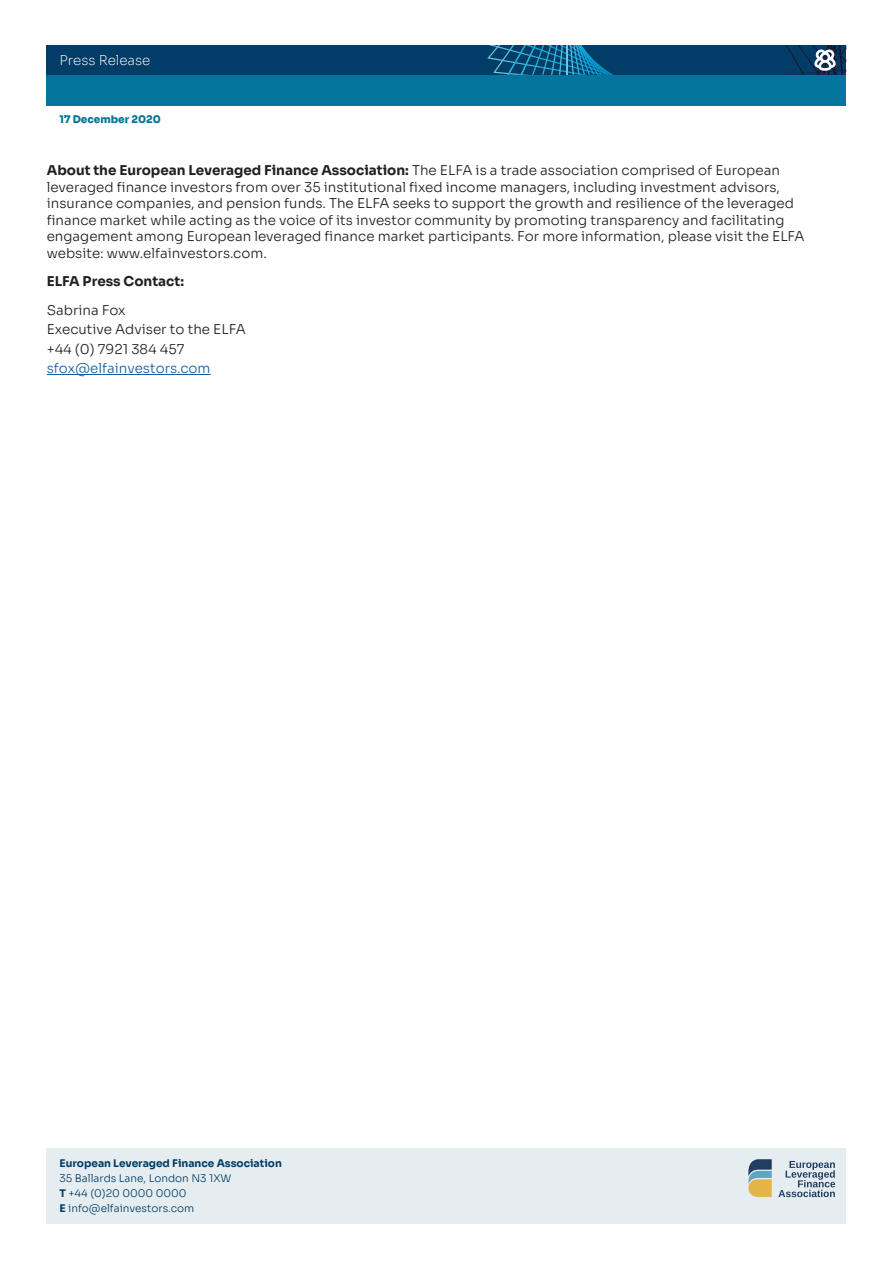
<style>
.page{position:relative;width:893px;height:1263px;background:#fff}
.page>*{position:absolute;margin:0;border:0;box-sizing:border-box;transform-origin:0 0}
._05_1_BODYTEXT_01_So{font:300 13.5px/16.5px "Sora";color:#231f20}
._05_1_BODYTEXT_01_So-2{font:300 13.5px "Sora";color:#175d9e}
._05_1_BODYTEXT_01_So-3{font:700 13.5px "Sora";color:#231f20}
.t1{font:200 13.5px "Sora";color:#fff}
.t2{font:300 10.5px "Sora";color:#023d67}
.t3{font:700 10.5px "Sora";color:#023d67}
.t4{font:800 10.5px "Sora";color:#03749c}
.s1{font-weight:700}
</style>
<div class="page">
<div style="left:47px;top:75px;width:799px;height:30px;background:#03749c"></div>
<div style="left:47px;top:45px;width:799px;height:30px;background:#023d67"></div>
<div style="left:47px;top:1148px;width:799px;height:75px;background:#e6edf0"></div>
<hr style="left:47px;top:374px;width:164px;height:1px;background:#175d9e">
<svg style="left:487px;top:45px;width:359px;height:30px"></svg>
<svg style="left:748px;top:1159px;width:24px;height:38px"></svg>
<svg style="left:778px;top:1161px;width:57px;height:36px"></svg>
<p class="t1" style="left:60px;top:49px;width:92px">Press Release</p>
<p class="t4" style="left:60px;top:111px;width:103px">17 December 2020</p>
<p class="_05_1_BODYTEXT_01_So" style="left:47px;top:161px;width:759px"><span class="s1">About the European Leveraged Finance Association:</span> The ELFA is a trade association comprised of European leveraged finance investors from over 35 institutional fixed income managers, including investment advisors, insurance companies, and pension funds. The ELFA seeks to support the growth and resilience of the leveraged finance market while acting as the voice of its investor community by promoting transparency and facilitating engagement among European leveraged finance market participants. For more information, please visit the ELFA website: www.elfainvestors.com.</p>
<p class="_05_1_BODYTEXT_01_So-3" style="left:47px;top:270px;width:139px">ELFA Press Contact:</p>
<p class="_05_1_BODYTEXT_01_So" style="left:47px;top:300px;width:80px">Sabrina Fox</p>
<p class="_05_1_BODYTEXT_01_So" style="left:47px;top:320px;width:201px">Executive Adviser to the ELFA</p>
<p class="_05_1_BODYTEXT_01_So" style="left:47px;top:339px;width:139px">+44 (0) 7921 384 457</p>
<p class="_05_1_BODYTEXT_01_So-2" style="left:47px;top:357px;width:165px">sfox@elfainvestors.com</p>
<p class="t3" style="left:60px;top:1154px;width:224px">European Leveraged Finance Association</p>
<p class="t2" style="left:60px;top:1169px;width:173px">35 Ballards Lane, London N3 1XW</p>
<p class="t2" style="left:60px;top:1184px;width:129px"><span class="s1">T</span> +44 (0)20 0000 0000</p>
<p class="t2" style="left:60px;top:1199px;width:136px"><span class="s1">E</span> info@elfainvestors.com</p>
</div>
